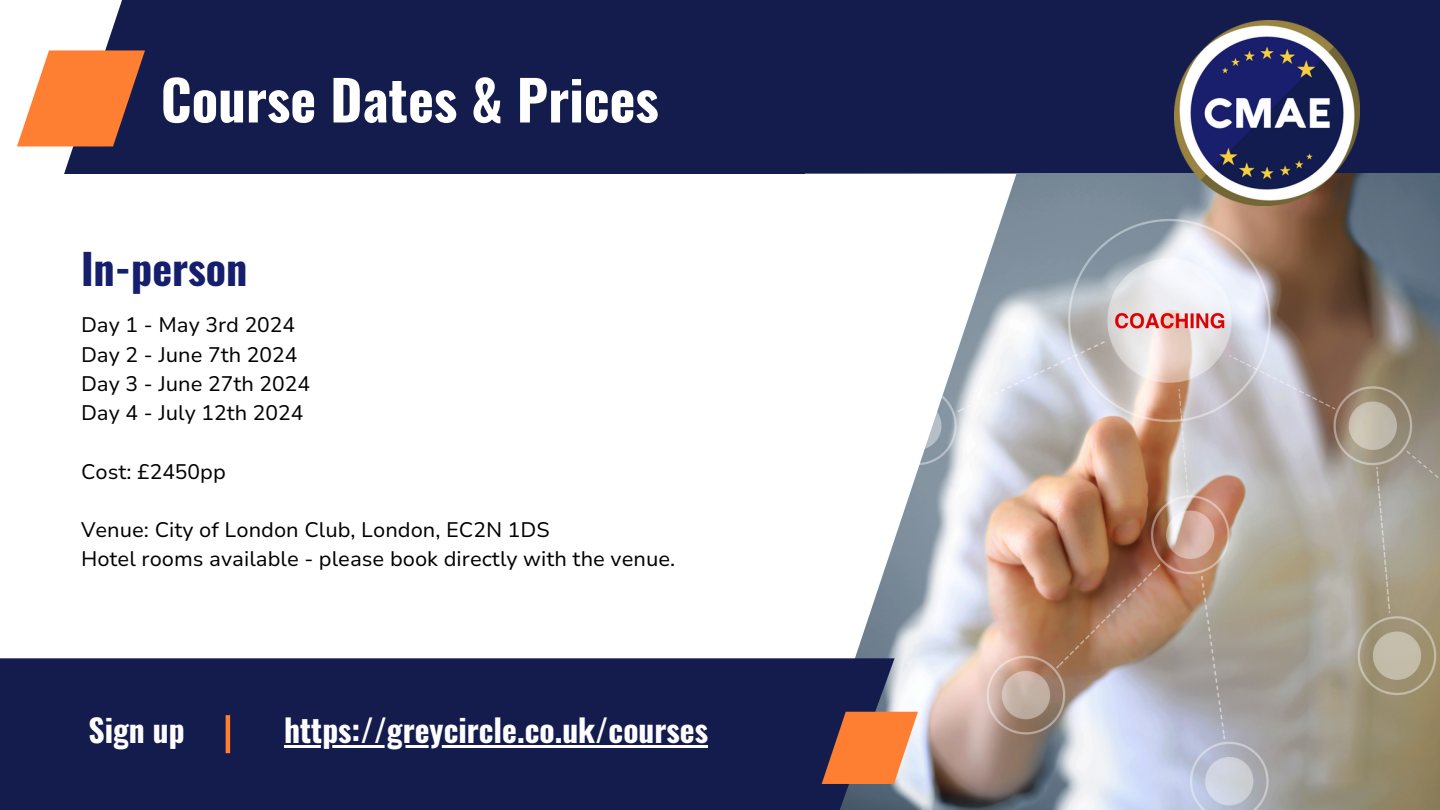
<style>
.page{position:relative;width:1440px;height:810px;background:#141b4d}
.page>*{position:absolute;margin:0;border:0;box-sizing:border-box;transform-origin:0 0}
.t1{font:700 55px "Oswald";color:#fff}
.t2{font:700 42px "Oswald";color:#151f6d}
.t3{font:700 31.5px "Oswald";color:#fdfdfd}
.t4{font:21px "Nunito Sans 10 pt";color:#000}
</style>
<div class="page">
<svg style="left:0;top:0;width:122px;height:174px;fill:#fff"></svg>
<svg style="left:17px;top:50px;width:128px;height:96px;background:#e1824f"></svg>
<img style="left:1016px;top:174px;width:424px;height:636px">
<div style="left:0;top:174px;width:1016px;height:636px;background:#fff"></div>
<img style="left:1174px;top:21px;width:185px;height:185px">
<svg style="left:0;top:658px;width:895px;height:152px"></svg>
<svg style="left:822px;top:712px;width:96px;height:72px;background:#de804d"></svg>
<hr style="left:284px;top:745px;width:424px;height:3px;background:#fdfdfd">
<hr style="left:226px;top:715px;width:4px;height:38px;background:#ff7f32">
<p class="t1" style="left:161px;top:57px;width:500px">Course Dates &amp; Prices</p>
<p class="t2" style="left:81px;top:236px;width:168px">In-person</p>
<p class="t4" style="left:81px;top:311px;width:216px">Day 1 - May 3rd 2024</p>
<p class="t4" style="left:81px;top:340px;width:218px">Day 2 - June 7th 2024</p>
<p class="t4" style="left:81px;top:370px;width:230px">Day 3 - June 27th 2024</p>
<p class="t4" style="left:81px;top:399px;width:224px">Day 4 - July 12th 2024</p>
<p class="t4" style="left:81px;top:457px;width:146px">Cost: £2450pp</p>
<p class="t4" style="left:81px;top:516px;width:470px">Venue: City of London Club, London, EC2N 1DS</p>
<p class="t4" style="left:81px;top:545px;width:596px">Hotel rooms available - please book directly with the venue.</p>
<p class="t3" style="left:89px;top:705px;width:98px">Sign up</p>
<p class="t3" style="left:284px;top:705px;width:425px">https://greycircle.co.uk/courses</p>
</div>
